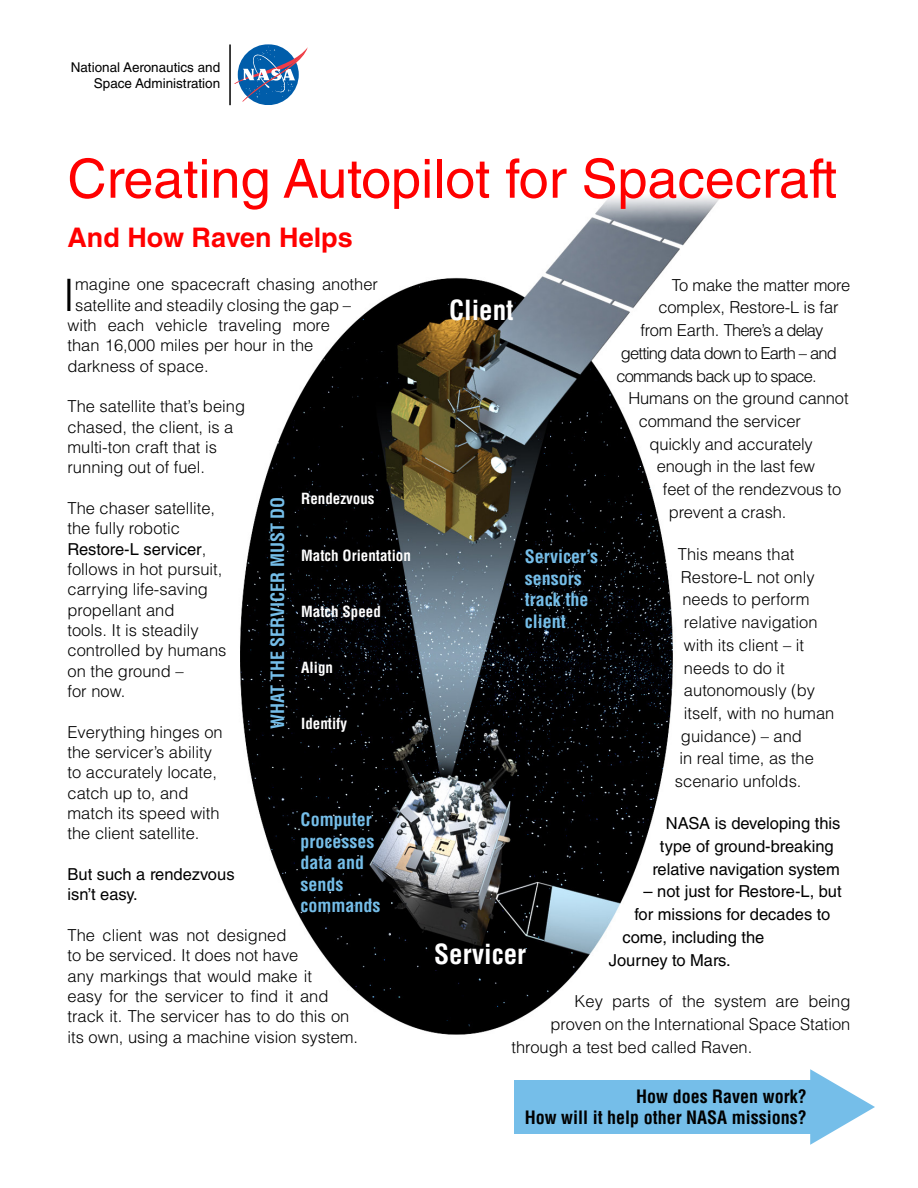
<style>
.page{position:relative;width:918px;height:1188px;background:#fff}
.page>*{position:absolute;margin:0;border:0;box-sizing:border-box;transform-origin:0 0}
.t1{font:54px "Helvetica LT Std";color:#f00}
.t2{font:300 44.7px "Helvetica LT Std";color:#000}
.t3{font:700 27px "Helvetica LT Std";color:#f00}
.t4{font:700 condensed 27px "Helvetica LT Std";color:#fff}
.t5{font:700 condensed 18px/21.6px "Helvetica LT Std";color:#75bee9}
.t6{font:700 condensed 18px/21.6px "Helvetica LT Std";color:#000;text-align:right}
.t7{font:300 16.5px/20.4px "Helvetica LT Std";color:#000}
.t8{font:16.5px/20.4px "Helvetica LT Std";color:#000}
.t9{font:300 16.5px "Helvetica LT Std";letter-spacing:-.05em;color:#000}
.t10{font:700 condensed 15px "Helvetica LT Std";color:#fff}
.t11{font:13.5px/16.2px "Helvetica LT Std";color:#000;text-align:right}
.s1{font-weight:400}
</style>
<div class="page">
<svg style="left:238px;top:44px;width:61px;height:61px"></svg>
<svg style="left:234px;top:47px;width:74px;height:55px"></svg>
<hr style="left:229px;top:44px;width:2px;height:61px;background:#000">
<img style="left:240px;top:196px;width:481px;height:839px">
<div style="left:514px;top:1080px;width:299px;height:54px;background:#75bee9"></div>
<svg style="left:810px;top:1069px;width:65px;height:76px"></svg>
<p class="t11" style="left:71px;top:59px;width:151px">National Aeronautics and<br>Space Administration</p>
<h1 class="t1" style="left:68px;top:147px;width:771px">Creating Autopilot for Spacecraft</h1>
<h3 class="t3" style="left:68px;top:221px;width:287px">And How Raven Helps</h3>
<h2 class="t2" style="left:63px;top:267px;width:14px">I</h2>
<p class="t7" style="left:75px;top:274px;width:304px">magine one spacecraft chasing another</p>
<p class="t7" style="left:75px;top:295px;width:277px">satellite and steadily closing the gap –</p>
<p class="t7" style="left:67px;top:315px;width:264px">with each vehicle traveling more</p>
<p class="t7" style="left:67px;top:335px;width:247px">than 16,000 miles per hour in the</p>
<p class="t7" style="left:67px;top:356px;width:143px">darkness of space.</p>
<p class="t7" style="left:67px;top:396px;width:179px">The satellite that’s being chased, the client, is a multi-ton craft that is running out of fuel.</p>
<p class="t7" style="left:67px;top:498px;width:160px">The chaser satellite, the fully robotic<br><span class="s1">Restore-L servicer</span>, follows in hot pursuit, carrying life-saving propellant and<br>tools. It is steadily controlled by humans on the ground –<br>for now.</p>
<p class="t7" style="left:67px;top:721px;width:157px">Everything hinges on the servicer’s ability to accurately locate, catch up to, and match its speed with the client satellite.</p>
<p class="t8" style="left:67px;top:864px;width:169px">But such a rendezvous isn’t easy.</p>
<p class="t7" style="left:67px;top:925px;width:292px">The client was not designed<br>to be serviced. It does not have<br>any markings that would make it<br>easy for the servicer to find it and track it. The servicer has to do this on its own, using a machine vision system.</p>
<p class="t10" style="left:301px;top:489px;width:75px">Rendezvous</p>
<p class="t5" style="left:267px;top:729px;width:234px;rotate:-90deg">WHAT THE SERVICER MUST DO</p>
<p class="t10" style="left:301px;top:546px;width:111px">Match Orientation</p>
<p class="t10" style="left:301px;top:602px;width:81px">Match Speed</p>
<p class="t10" style="left:301px;top:658px;width:33px">Align</p>
<p class="t10" style="left:301px;top:714px;width:47px">Identify</p>
<p class="t5" style="left:301px;top:809px;width:81px">Computer processes data and sends commands</p>
<p class="t7" style="left:672px;top:274px;width:180px">To make the matter more</p>
<p class="t7" style="left:658px;top:297px;width:182px">complex, Restore-L is far</p>
<p class="t9" style="left:640px;top:320px;width:185px">from Earth. There’s a delay</p>
<p class="t9" style="left:621px;top:343px;width:217px">getting data down to Earth – and</p>
<p class="t9" style="left:616px;top:365px;width:202px">commands back up to space.</p>
<p class="t7" style="left:628px;top:388px;width:222px">Humans on the ground cannot</p>
<p class="t7" style="left:639px;top:411px;width:163px">command the servicer</p>
<p class="t7" style="left:649px;top:434px;width:165px">quickly and accurately</p>
<p class="t7" style="left:657px;top:456px;width:159px">enough in the last few</p>
<p class="t7" style="left:663px;top:479px;width:180px">feet of the rendezvous to</p>
<p class="t7" style="left:669px;top:502px;width:119px">prevent a crash.</p>
<p class="t7" style="left:678px;top:544px;width:118px">This means that</p>
<p class="t7" style="left:681px;top:566px;width:135px">Restore-L not only</p>
<p class="t7" style="left:682px;top:589px;width:129px">needs to perform</p>
<p class="t7" style="left:684px;top:612px;width:135px">relative navigation</p>
<p class="t7" style="left:684px;top:635px;width:122px">with its client – it</p>
<p class="t7" style="left:684px;top:657px;width:102px">needs to do it</p>
<p class="t7" style="left:684px;top:680px;width:133px">autonomously (by</p>
<p class="t7" style="left:684px;top:703px;width:152px">itself, with no human</p>
<p class="t7" style="left:681px;top:726px;width:123px">guidance) – and</p>
<p class="t7" style="left:679px;top:748px;width:136px">in real time, as the</p>
<p class="t7" style="left:675px;top:771px;width:128px">scenario unfolds.</p>
<p class="t8" style="left:666px;top:813px;width:176px">NASA is developing this</p>
<p class="t8" style="left:660px;top:836px;width:175px">type of ground-breaking</p>
<p class="t8" style="left:652px;top:859px;width:189px">relative navigation system</p>
<p class="t8" style="left:643px;top:881px;width:200px">– not just for Restore-L, but</p>
<p class="t8" style="left:634px;top:904px;width:197px">for missions for decades to</p>
<p class="t8" style="left:622px;top:927px;width:143px">come, including the</p>
<p class="t8" style="left:609px;top:950px;width:123px">Journey to Mars.</p>
<p class="t7" style="left:574px;top:991px;width:278px">Key parts of the system are being</p>
<p class="t7" style="left:550px;top:1014px;width:302px">proven on the International Space Station</p>
<p class="t7" style="left:511px;top:1037px;width:242px">through a test bed called Raven.</p>
<h3 class="t4" style="left:449px;top:293px;width:66px">Client</h3>
<p class="t5" style="left:525px;top:546px;width:75px">Servicer’s sensors track the client</p>
<h3 class="t4" style="left:434px;top:937px;width:93px">Servicer</h3>
<p class="t6" style="left:525px;top:1085px;width:284px">How does Raven work?<br>How will it help other NASA missions?</p>
</div>
